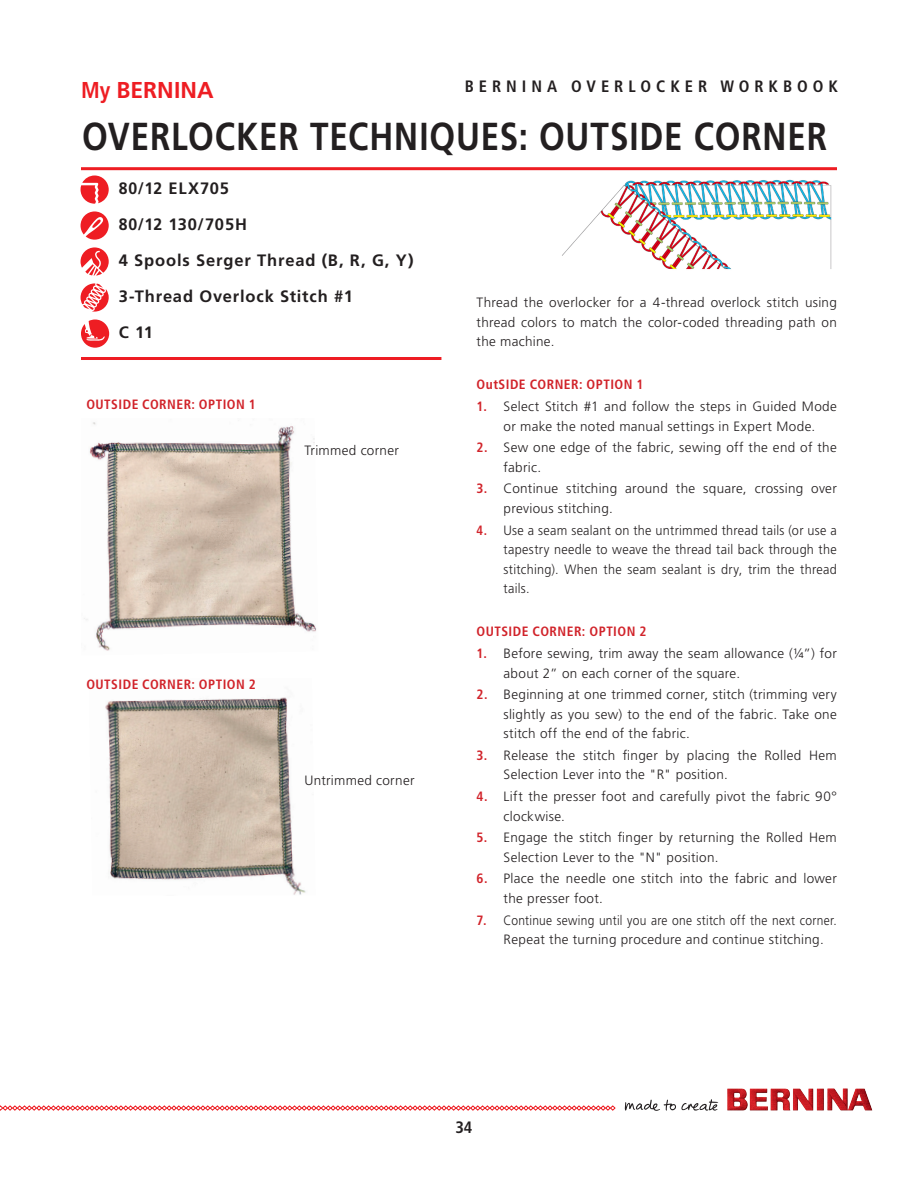
<style>
.page{position:relative;width:918px;height:1188px;background:#fff}
.page>*{position:absolute;margin:0;border:0;box-sizing:border-box;transform-origin:0 0}
.Page_titles{font:700 39px "Frutiger LT Std";letter-spacing:.025em;color:#231f20;scale:.85 1}
.t1{font:700 22.95px "Frutiger LT Std";letter-spacing:.005em;color:#ee1d23}
.Icon_Supplies{font:700 16.5px "Frutiger LT Std";letter-spacing:.05em;color:#231f20}
.t2{font:700 condensed 16.5px "Frutiger LT Std";letter-spacing:.3em;color:#231f20}
.Icon_Supplies-2{font:700 16.5px "Frutiger LT Std";letter-spacing:.05em;color:#231f20;scale:.96 1}
.Body_Text_Indents{font:300 13.5px/19.5px "Frutiger LT Std";letter-spacing:.025em;color:#231f20}
.Body_Text_Indents-2{font:300 13.5px/19.5px "Frutiger LT Std";letter-spacing:.025em;color:#231f20;text-align:justify;scale:.94 1}
.Kay_s_Header_2{font:300 13.5px/19.5px "Frutiger LT Std";letter-spacing:.02em;color:#231f20;scale:.89 1}
.Body_Text_Indents-3{font:700 condensed 13.5px "Frutiger LT Std";letter-spacing:.035em;color:#d1232a}
.Kay_s_Header_2-2{font:700 condensed 13.5px "Frutiger LT Std";letter-spacing:.035em;color:#d1232a}
.s1{font-stretch:condensed}
.s2{font-weight:700;font-stretch:condensed;color:#d1232a}
</style>
<div class="page">
<svg style="left:0;top:1105px;width:616px;height:6px"></svg>
<svg style="left:625px;top:1099px;width:93px;height:12px"></svg>
<img style="left:727px;top:1089px;width:145px;height:21px">
<img style="left:105px;top:697px;width:201px;height:198px">
<hr style="left:81px;top:167px;width:756px;height:3px;background:#ee1d23">
<img style="left:562px;top:179px;width:270px;height:91px">
<img style="left:84px;top:422px;width:232px;height:229px">
<hr style="left:81px;top:357px;width:360px;height:3px;background:#ee1d23">
<svg style="left:81px;top:211px;width:28px;height:29px"></svg>
<svg style="left:81px;top:176px;width:28px;height:28px"></svg>
<svg style="left:81px;top:247px;width:28px;height:29px"></svg>
<svg style="left:81px;top:283px;width:28px;height:29px"></svg>
<svg style="left:81px;top:320px;width:28px;height:28px"></svg>
<h2 class="t1" style="left:81px;top:77px;width:134px"><span class="s1">My</span> BERNINA</h2>
<p class="t2" style="left:465px;top:77px;width:375px">BERNINA OVERLOCKER WORKBOOK</p>
<p class="Page_titles" style="left:82px;top:114px;width:878px">OVERLOCKER TECHNIQUES: OUTSIDE CORNER</p>
<p class="Icon_Supplies-2" style="left:119px;top:179px;width:117px">80/12 ELX705</p>
<p class="Icon_Supplies-2" style="left:119px;top:215px;width:135px">80/12 130/705H</p>
<p class="Icon_Supplies" style="left:119px;top:251px;width:296px">4 Spools Serger Thread (B, R, G, Y)</p>
<p class="Icon_Supplies" style="left:119px;top:287px;width:236px">3-Thread Overlock Stitch #1</p>
<p class="Icon_Supplies" style="left:119px;top:323px;width:36px">C 11</p>
<p class="Body_Text_Indents-3" style="left:86px;top:396px;width:171px">OUTSIDE CORNER: OPTION 1</p>
<p class="Body_Text_Indents" style="left:304px;top:440px;width:96px">Trimmed corner</p>
<p class="Body_Text_Indents-3" style="left:86px;top:676px;width:171px">OUTSIDE CORNER: OPTION 2</p>
<p class="Body_Text_Indents" style="left:304px;top:771px;width:112px">Untrimmed corner</p>
<p class="Body_Text_Indents" style="left:477px;top:293px;width:362px;text-align:justify">Thread the overlocker for a 4-thread overlock stitch using thread colors to match the color-coded threading path on the machine.</p>
<p class="Body_Text_Indents-3" style="left:477px;top:377px;width:169px">OutSIDE CORNER: OPTION 1</p>
<p class="Body_Text_Indents" style="left:477px;top:397px;width:362px;text-align:center"><span class="s2">1.</span> Select Stitch #1 and follow the steps in Guided Mode or make the noted manual settings in Expert Mode.</p>
<p class="Body_Text_Indents" style="left:504px;top:438px;width:335px;text-indent:-27px"><span class="s2">2.</span> Sew one edge of the fabric, sewing off the end of the fabric.</p>
<p class="Body_Text_Indents" style="left:504px;top:479px;width:335px;text-indent:-27px"><span class="s2">3.</span> Continue stitching around the square, crossing over previous stitching.</p>
<p class="Body_Text_Indents-2" style="left:504px;top:520px;width:356px;text-indent:-27px"><span class="s2">4.</span> Use a seam sealant on the untrimmed thread tails (or use a tapestry needle to weave the thread tail back through the stitching). When the seam sealant is dry, trim the thread tails.</p>
<p class="Kay_s_Header_2-2" style="left:477px;top:624px;width:171px">OUTSIDE CORNER: OPTION 2</p>
<p class="Body_Text_Indents" style="left:504px;top:644px;width:335px;text-indent:-27px"><span class="s2">1.</span> Before sewing, trim away the seam allowance (¼”) for about 2” on each corner of the square.</p>
<p class="Body_Text_Indents" style="left:504px;top:685px;width:335px;text-align:justify;text-indent:-27px"><span class="s2">2.</span> Beginning at one trimmed corner, stitch (trimming very slightly as you sew) to the end of the fabric. Take one stitch off the end of the fabric.</p>
<p class="Body_Text_Indents" style="left:504px;top:746px;width:335px;text-indent:-27px"><span class="s2">3.</span> Release the stitch finger by placing the Rolled Hem<br>Selection Lever into the "R" position.</p>
<p class="Body_Text_Indents" style="left:504px;top:787px;width:335px;text-indent:-27px"><span class="s2">4.</span> Lift the presser foot and carefully pivot the fabric 90° clockwise.</p>
<p class="Body_Text_Indents" style="left:504px;top:828px;width:335px;text-indent:-27px"><span class="s2">5.</span> Engage the stitch finger by returning the Rolled Hem<br>Selection Lever to the "N" position.</p>
<p class="Body_Text_Indents" style="left:504px;top:869px;width:335px;text-indent:-27px"><span class="s2">6.</span> Place the needle one stitch into the fabric and lower the presser foot.</p>
<p class="Kay_s_Header_2" style="left:504px;top:910px;width:376px;text-indent:-27px"><span class="s2">7.</span> Continue sewing until you are one stitch off the next corner.<br>Repeat the turning procedure and continue stitching.</p>
<p class="t2" style="left:455px;top:1117px;width:19px">34</p>
</div>
